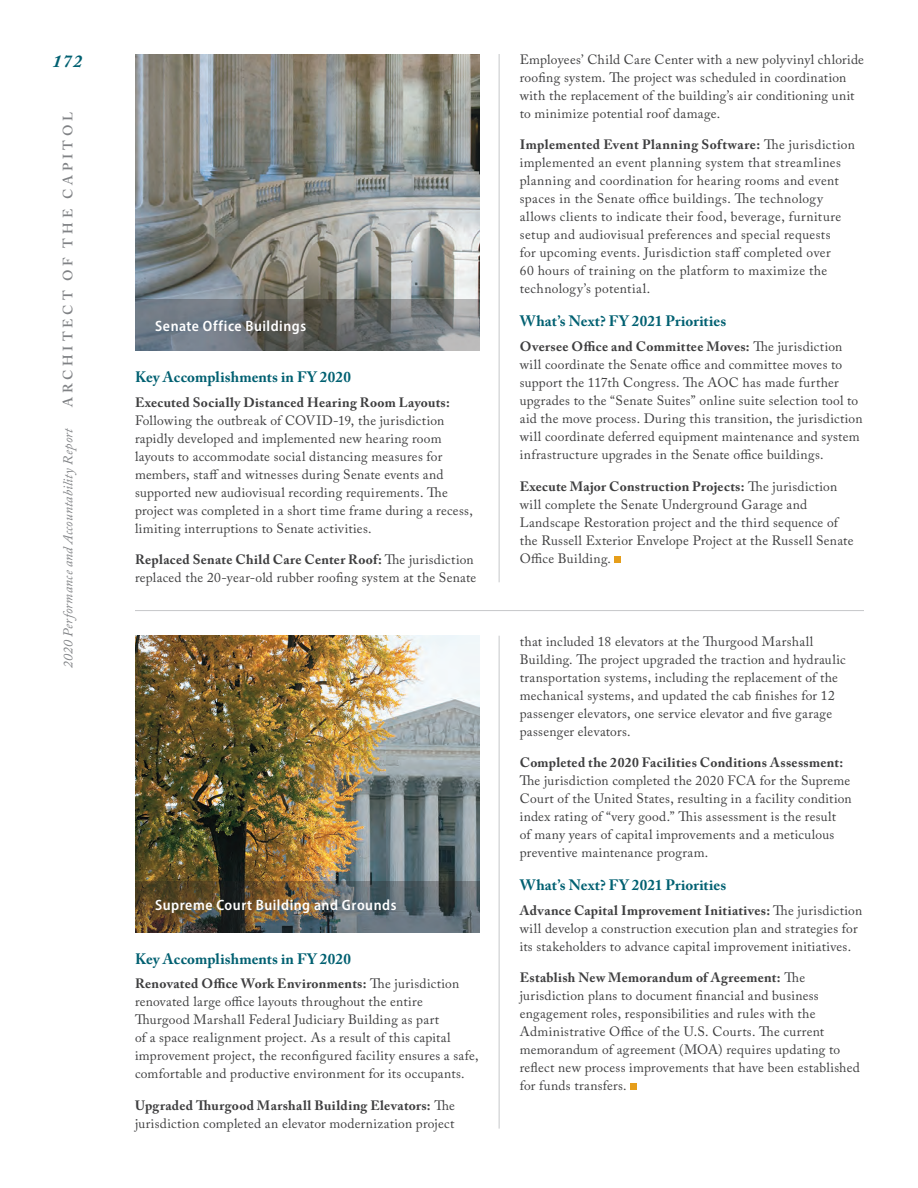
<style>
.page{position:relative;width:918px;height:1188px;background:#fff}
.page>*{position:absolute;margin:0;border:0;box-sizing:border-box;transform-origin:0 0}
.t1{font:italic 700 18px "Adobe Caslon Pro";color:#006071}
.t2{font:700 15px "Adobe Caslon Pro";letter-spacing:.01em;color:#006071}
.t3{font:15px "Myriad Variable Concept";letter-spacing:.035em;color:#fff}
.t4{font:13.5px/18px "Adobe Caslon Pro";letter-spacing:.02em;color:#3e3e3f}
.t5{font:italic 13.5px "Adobe Caslon Pro";letter-spacing:.02em;color:#808285}
.t6{font:600 13.5px "Adobe Caslon Pro";letter-spacing:.28em;color:#808285}
.s1{font-weight:700}
</style>
<div class="page">
<div style="left:615px;top:556px;width:6px;height:7px;background:#e69e1a"></div>
<img style="left:135px;top:54px;width:344px;height:246px">
<div style="left:630px;top:1084px;width:7px;height:6px;background:#e69e1a"></div>
<hr style="left:135px;top:610px;width:729px;height:1px;background:#c7c8ca">
<img style="left:135px;top:635px;width:344px;height:246px">
<hr style="left:499px;top:636px;width:1px;height:493px;background:#c7c8ca">
<hr style="left:499px;top:54px;width:1px;height:528px;background:#c7c8ca">
<img style="left:135px;top:881px;width:344px;height:51px">
<svg style="left:135px;top:300px;width:344px;height:51px;background:#6d7275"></svg>
<h1 class="t1" style="left:53px;top:50px;width:31px">172</h1>
<p class="t6" style="left:60px;top:407px;width:296px;rotate:-90deg">ARCHITECT OF THE CAPITOL</p>
<p class="t5" style="left:60px;top:668px;width:242px;rotate:-90deg">2020 Performance and Accountability Report</p>
<p class="t3" style="left:155px;top:317px;width:152px">Senate Office Buildings</p>
<h4 class="t2" style="left:135px;top:368px;width:218px">Key Accomplishments in FY 2020</h4>
<p class="t4" style="left:135px;top:393px;width:339px"><span class="s1">Executed Socially Distanced Hearing Room Layouts:<br></span>Following the outbreak of COVID-19, the jurisdiction rapidly developed and implemented new hearing room layouts to accommodate social distancing measures for members, staff and witnesses during Senate events and supported new audiovisual recording requirements. The project was completed in a short time frame during a recess, limiting interruptions to Senate activities.</p>
<p class="t4" style="left:135px;top:551px;width:343px"><span class="s1">Replaced Senate Child Care Center Roof:</span> The jurisdiction replaced the 20-year-old rubber roofing system at the Senate</p>
<p class="t3" style="left:155px;top:897px;width:243px">Supreme Court Building and Grounds</p>
<h4 class="t2" style="left:135px;top:950px;width:218px">Key Accomplishments in FY 2020</h4>
<p class="t4" style="left:135px;top:975px;width:345px"><span class="s1">Renovated Office Work Environments:</span> The jurisdiction renovated large office layouts throughout the entire Thurgood Marshall Federal Judiciary Building as part<br>of a space realignment project. As a result of this capital improvement project, the reconfigured facility ensures a safe, comfortable and productive environment for its occupants.</p>
<p class="t4" style="left:135px;top:1096px;width:322px"><span class="s1">Upgraded Thurgood Marshall Building Elevators:</span> The jurisdiction completed an elevator modernization project</p>
<p class="t4" style="left:520px;top:50px;width:346px">Employees’ Child Care Center with a new polyvinyl chloride roofing system. The project was scheduled in coordination with the replacement of the building’s air conditioning unit to minimize potential roof damage.</p>
<p class="t4" style="left:520px;top:136px;width:337px"><span class="s1">Implemented Event Planning Software:</span> The jurisdiction implemented an event planning system that streamlines planning and coordination for hearing rooms and event spaces in the Senate office buildings. The technology allows clients to indicate their food, beverage, furniture setup and audiovisual preferences and special requests<br>for upcoming events. Jurisdiction staff completed over<br>60 hours of training on the platform to maximize the technology’s potential.</p>
<h4 class="t2" style="left:520px;top:312px;width:208px">What’s Next? FY 2021 Priorities</h4>
<p class="t4" style="left:520px;top:338px;width:344px"><span class="s1">Oversee Office and Committee Moves:</span> The jurisdiction will coordinate the Senate office and committee moves to support the 117th Congress. The AOC has made further upgrades to the “Senate Suites” online suite selection tool to aid the move process. During this transition, the jurisdiction will coordinate deferred equipment maintenance and system infrastructure upgrades in the Senate office buildings.</p>
<p class="t4" style="left:520px;top:477px;width:335px"><span class="s1">Execute Major Construction Projects:</span> The jurisdiction will complete the Senate Underground Garage and Landscape Restoration project and the third sequence of the Russell Exterior Envelope Project at the Russell Senate Office Building.</p>
<p class="t4" style="left:520px;top:632px;width:327px">that included 18 elevators at the Thurgood Marshall Building. The project upgraded the traction and hydraulic transportation systems, including the replacement of the mechanical systems, and updated the cab finishes for 12 passenger elevators, one service elevator and five garage passenger elevators.</p>
<p class="t4" style="left:520px;top:753px;width:334px"><span class="s1">Completed the 2020 Facilities Conditions Assessment:<br></span>The jurisdiction completed the 2020 FCA for the Supreme Court of the United States, resulting in a facility condition index rating of “very good.” This assessment is the result<br>of many years of capital improvements and a meticulous preventive maintenance program.</p>
<h4 class="t2" style="left:520px;top:876px;width:208px">What’s Next? FY 2021 Priorities</h4>
<p class="t4" style="left:520px;top:901px;width:344px"><span class="s1">Advance Capital Improvement Initiatives:</span> The jurisdiction will develop a construction execution plan and strategies for its stakeholders to advance capital improvement initiatives.</p>
<p class="t4" style="left:520px;top:969px;width:342px"><span class="s1">Establish New Memorandum of Agreement:</span> The jurisdiction plans to document financial and business engagement roles, responsibilities and rules with the Administrative Office of the U.S. Courts. The current memorandum of agreement (MOA) requires updating to reflect new process improvements that have been established for funds transfers.</p>
</div>
